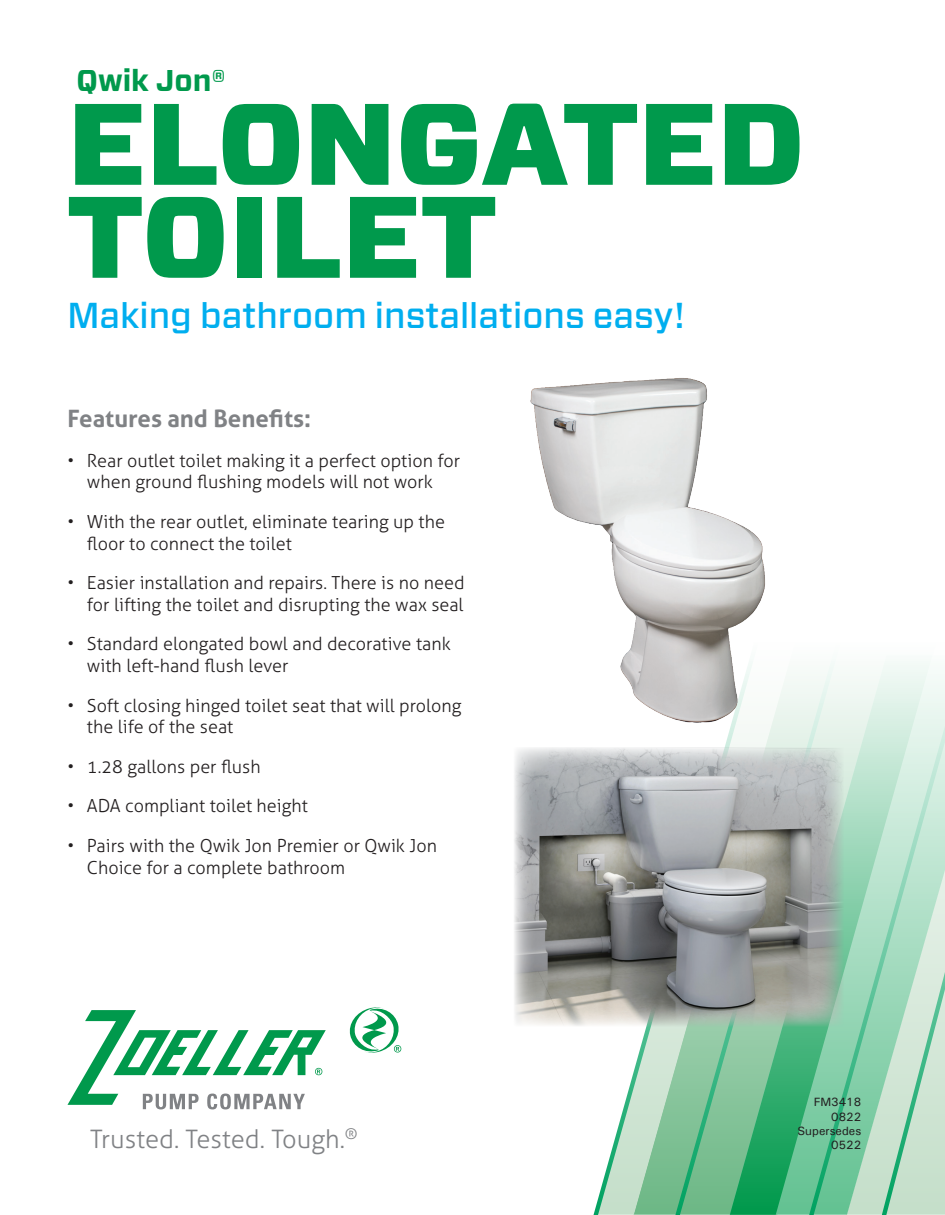
<style>
.page{position:relative;width:945px;height:1215px;background:#fff}
.page>*{position:absolute;margin:0;border:0;box-sizing:border-box;transform-origin:0 0}
.t1{font:900 115.5px/93px "Forza";color:#00994c}
.t2{font:500 36px "Forza";color:#00aeef}
.t3{font:700 30px "Forza";color:#00994c}
.t4{font:300 25.5px "Aller";color:#808285}
.t5{font:700 24px "Aller";color:#808285}
.t6{font:300 18px/21.6px "Aller";color:#231f20}
.t7{font:500 12px/14.4px "Univers W1";color:#231f20;text-align:right}
</style>
<div class="page">
<svg style="left:593px;top:731px;width:207px;height:484px"></svg>
<svg style="left:800px;top:661px;width:145px;height:554px;background:#b2dec7"></svg>
<svg style="left:68px;top:1010px;width:258px;height:99px"></svg>
<svg style="left:349px;top:1007px;width:53px;height:46px"></svg>
<img style="left:514px;top:747px;width:329px;height:279px">
<img style="left:530px;top:378px;width:270px;height:353px">
<h3 class="t3" style="left:76px;top:61px;width:150px">Qwik Jon®</h3>
<h1 class="t1" style="left:68px;top:100px;width:739px">ELONGATED<br>TOILET</h1>
<h2 class="t2" style="left:68px;top:291px;width:620px">Making bathroom installations easy!</h2>
<h3 class="t5" style="left:68px;top:404px;width:245px">Features and Benefits:</h3>
<p class="t6" style="left:68px;top:450px;width:394px;text-align:center">• Rear outlet toilet making it a perfect option for when ground flushing models will not work</p>
<p class="t6" style="left:87px;top:511px;width:360px;text-indent:-19px">• With the rear outlet, eliminate tearing up the floor to connect the toilet</p>
<p class="t6" style="left:68px;top:572px;width:399px;text-align:right">• Easier installation and repairs. There is no need for lifting the toilet and disrupting the wax seal</p>
<p class="t6" style="left:87px;top:633px;width:365px;text-indent:-19px">• Standard elongated bowl and decorative tank with left-hand flush lever</p>
<p class="t6" style="left:87px;top:694px;width:376px;text-indent:-19px">• Soft closing hinged toilet seat that will prolong the life of the seat</p>
<p class="t6" style="left:68px;top:756px;width:195px">• 1.28 gallons per flush</p>
<p class="t6" style="left:68px;top:795px;width:242px">• ADA compliant toilet height</p>
<p class="t6" style="left:87px;top:835px;width:352px;text-indent:-19px">• Pairs with the Qwik Jon Premier or Qwik Jon<br>Choice for a complete bathroom</p>
<h3 class="t4" style="left:90px;top:1123px;width:269px">Trusted. Tested. Tough.<sup>®</sup></h3>
<p class="t7" style="left:798px;top:1095px;width:65px">FM3418<br>0822<br>Supersedes<br>0522</p>
</div>
